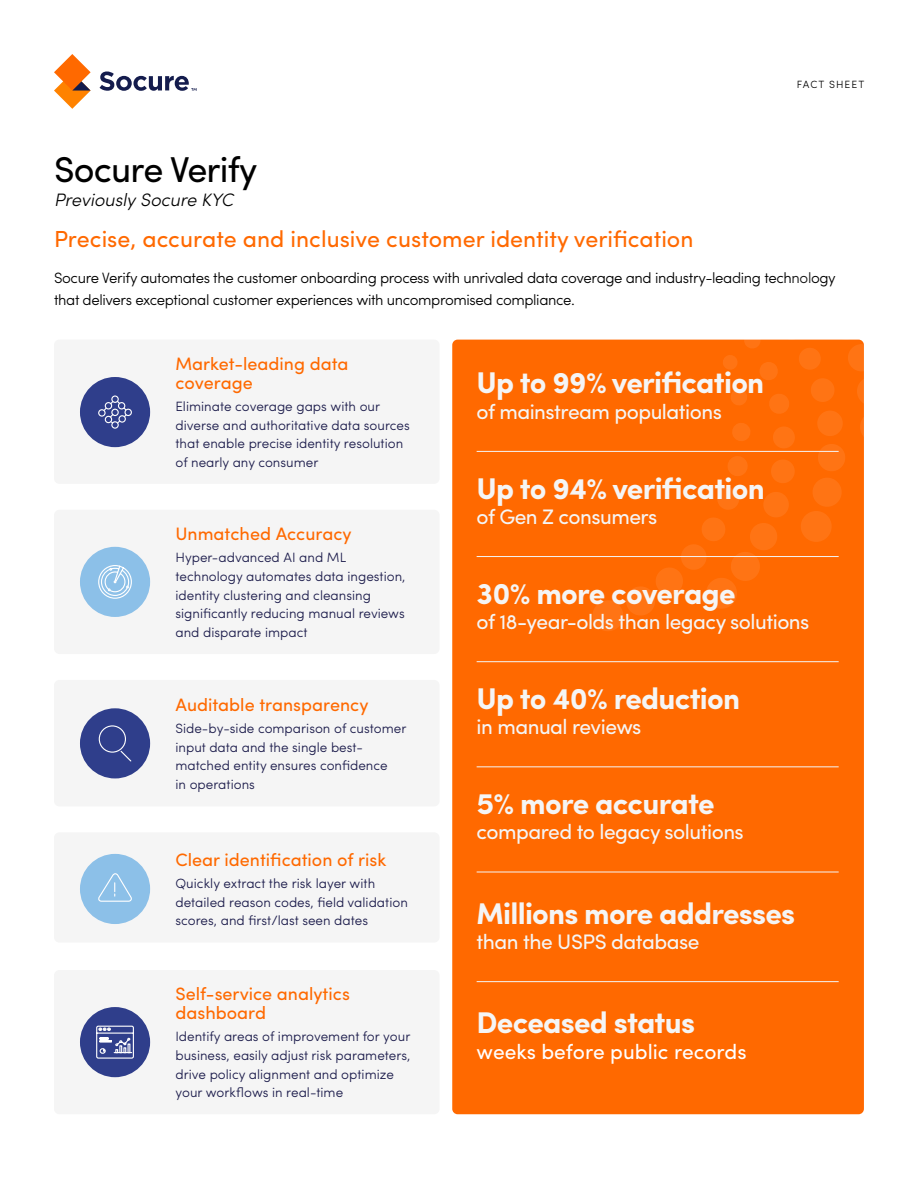
<style>
.page{position:relative;width:918px;height:1188px;background:#fff}
.page>*{position:absolute;margin:0;border:0;box-sizing:border-box;transform-origin:0 0}
.t1{font:36px "Sofia Pro";letter-spacing:-.025em;color:#000}
.t2{font:700 30px "Sofia Pro";letter-spacing:-.025em;color:#f5f5f5}
.t3{font:23.25px "Sofia Pro";color:#ff6900}
.t4{font:21px "Sofia Pro";letter-spacing:-.025em;color:#f5f5f5}
.t5{font:21px "Sofia Pro";color:#fff}
.t6{font:18px/18.8px "Sofia Pro";color:#ff6900}
.t7{font:italic 300 18px "Sofia Pro";color:#000}
.t8{font:300 15px/22.5px "Sofia Pro";letter-spacing:-.025em;color:#000}
.t9{font:300 13.5px/18.8px "Sofia Pro";color:#1c1c4b}
.t10{font:300 10.5px "Sofia Pro";letter-spacing:.1em;color:#000}
</style>
<div class="page">
<svg style="left:54px;top:54px;width:37px;height:55px"></svg>
<svg style="left:100px;top:71px;width:97px;height:20px"></svg>
<div style="left:452px;top:340px;width:412px;height:774px;background:#ff6900;border-radius:5px"></div>
<svg style="left:848px;top:344px;width:27px;height:28px"></svg>
<svg style="left:857px;top:376px;width:29px;height:30px"></svg>
<div style="left:860px;top:411px;width:31px;height:32px;background:#fff;border-radius:50%"></div>
<svg style="left:590px;top:339px;width:257px;height:292px"></svg>
<hr style="left:477px;top:451px;width:362px;height:1px;background:#f5f5f5">
<hr style="left:477px;top:556px;width:362px;height:1px;background:#f5f5f5">
<hr style="left:477px;top:661px;width:362px;height:1px;background:#f5f5f5">
<hr style="left:477px;top:766px;width:362px;height:1px;background:#f5f5f5">
<hr style="left:477px;top:872px;width:362px;height:1px;background:#f5f5f5">
<hr style="left:477px;top:981px;width:362px;height:1px;background:#f5f5f5">
<div style="left:54px;top:510px;width:386px;height:144px;background:#f5f5f5;border-radius:5px"></div>
<div style="left:80px;top:547px;width:70px;height:70px;background:#8cc0e8;border-radius:50%"></div>
<svg style="left:98px;top:565px;width:34px;height:34px"></svg>
<div style="left:54px;top:832px;width:386px;height:111px;background:#f5f5f5;border-radius:5px"></div>
<div style="left:80px;top:854px;width:70px;height:70px;background:#8cc0e8;border-radius:50%"></div>
<svg style="left:98px;top:873px;width:34px;height:29px"></svg>
<div style="left:54px;top:340px;width:386px;height:144px;background:#f5f5f5;border-radius:5px"></div>
<div style="left:80px;top:377px;width:70px;height:70px;background:#2f3e8b;border-radius:50%"></div>
<svg style="left:98px;top:395px;width:34px;height:34px"></svg>
<div style="left:54px;top:970px;width:386px;height:144px;background:#f5f5f5;border-radius:5px"></div>
<div style="left:80px;top:1007px;width:70px;height:70px;background:#2f3e8b;border-radius:50%"></div>
<svg style="left:96px;top:1025px;width:38px;height:34px"></svg>
<div style="left:54px;top:680px;width:386px;height:126px;background:#f5f5f5;border-radius:5px"></div>
<div style="left:80px;top:708px;width:70px;height:70px;background:#2f3e8b;border-radius:50%"></div>
<div style="left:99px;top:725px;width:27px;height:28px;border:1px solid #fff;border-radius:50%"></div>
<svg style="left:119px;top:750px;width:13px;height:12px"></svg>
<p class="t10" style="left:797px;top:77px;width:69px">FACT SHEET</p>
<h1 class="t1" style="left:54px;top:143px;width:205px">Socure Verify</h1>
<h3 class="t7" style="left:54px;top:187px;width:181px">Previously Socure KYC</h3>
<h3 class="t3" style="left:54px;top:221px;width:641px">Precise, accurate and inclusive customer identity verification</h3>
<p class="t8" style="left:54px;top:265px;width:783px">Socure Verify automates the customer onboarding process with unrivaled data coverage and industry-leading technology that delivers exceptional customer experiences with uncompromised compliance.</p>
<h3 class="t6" style="left:176px;top:353px;width:175px">Market-leading data coverage</h3>
<p class="t9" style="left:176px;top:396px;width:236px">Eliminate coverage gaps with our diverse and authoritative data sources that enable precise identity resolution of nearly any consumer</p>
<h3 class="t6" style="left:176px;top:523px;width:178px">Unmatched Accuracy</h3>
<p class="t9" style="left:176px;top:547px;width:232px">Hyper-advanced AI and ML technology automates data ingestion, identity clustering and cleansing significantly reducing manual reviews and disparate impact</p>
<h3 class="t6" style="left:176px;top:694px;width:195px">Auditable transparency</h3>
<p class="t9" style="left:176px;top:718px;width:232px">Side-by-side comparison of customer input data and the single best&shy;matched entity ensures confidence<br>in operations</p>
<h3 class="t6" style="left:176px;top:849px;width:212px">Clear identification of risk</h3>
<p class="t9" style="left:176px;top:873px;width:234px">Quickly extract the risk layer with detailed reason codes, field validation scores, and first/last seen dates</p>
<h3 class="t6" style="left:176px;top:983px;width:176px">Self-service analytics dashboard</h3>
<p class="t9" style="left:176px;top:1026px;width:237px">Identify areas of improvement for your business, easily adjust risk parameters, drive policy alignment and optimize your workflows in real-time</p>
<h2 class="t2" style="left:477px;top:360px;width:289px">Up to 99% verification</h2>
<h3 class="t4" style="left:477px;top:396px;width:247px">of mainstream populations</h3>
<h2 class="t2" style="left:477px;top:465px;width:290px">Up to 94% verification</h2>
<h3 class="t4" style="left:477px;top:501px;width:182px">of Gen Z consumers</h3>
<h2 class="t2" style="left:477px;top:570px;width:260px">30% more coverage</h2>
<h3 class="t4" style="left:477px;top:606px;width:334px">of 18-year-olds than legacy solutions</h3>
<h2 class="t2" style="left:477px;top:675px;width:265px">Up to 40% reduction</h2>
<h3 class="t4" style="left:477px;top:711px;width:166px">in manual reviews</h3>
<h2 class="t2" style="left:477px;top:781px;width:239px">5% more accurate</h2>
<h3 class="t4" style="left:477px;top:816px;width:269px">compared to legacy solutions</h3>
<h2 class="t2" style="left:477px;top:890px;width:320px">Millions more addresses</h2>
<h3 class="t4" style="left:477px;top:926px;width:224px">than the USPS database</h3>
<h2 class="t2" style="left:477px;top:1000px;width:220px">Deceased status</h2>
<h3 class="t5" style="left:477px;top:1036px;width:271px">weeks before public records</h3>
</div>
